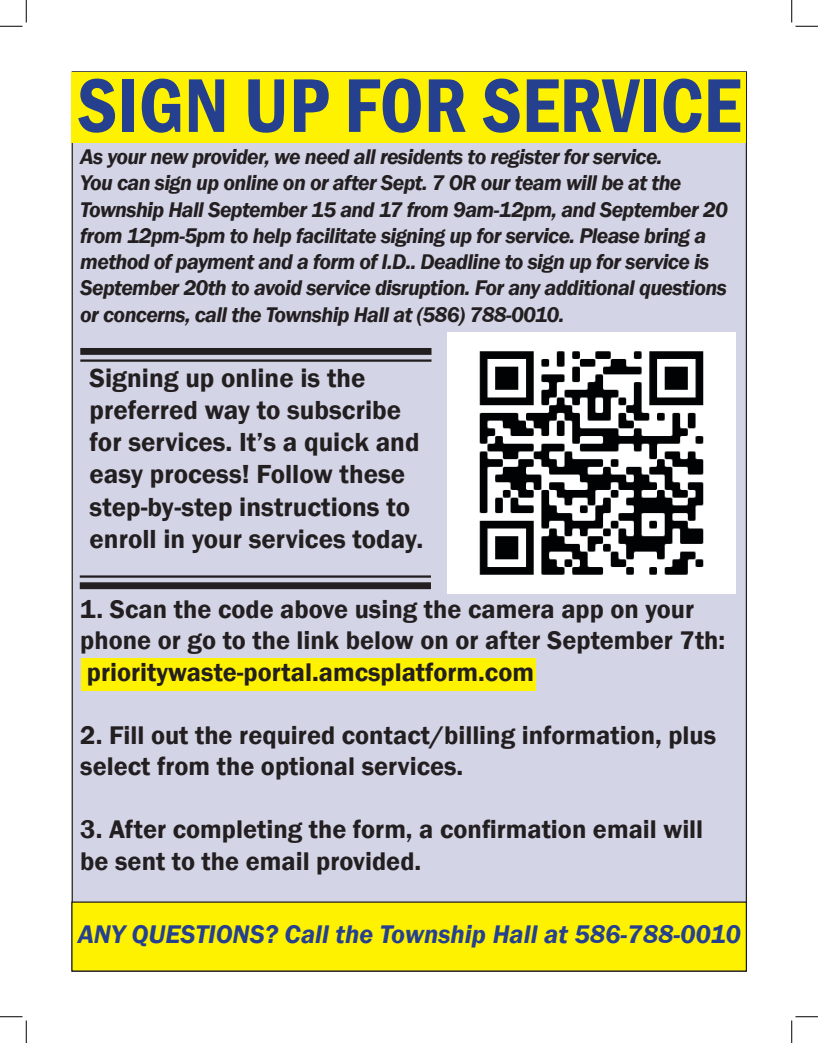
<style>
.page{position:relative;width:818px;height:1043px;background:#fff}
.page>*{position:absolute;margin:0;border:0;box-sizing:border-box;transform-origin:0 0}
.t1{font:600 condensed 78.75px "Franklin Gothic";color:#25408f}
.t2{font:600 26.88px/32.2px "Franklin Gothic";color:#231f20}
.t3{font:600 26.25px/31.5px "Franklin Gothic";color:#231f20}
.t4{font:italic 600 26.25px "Franklin Gothic";color:#25408f}
.t5{font:italic 600 21.88px/26.2px "Franklin Gothic";letter-spacing:-.03em;color:#231f20}
</style>
<div class="page">
<div style="left:72px;top:72px;width:674px;height:899px;background:#d4d4e7"></div>
<div style="left:72px;top:72px;width:674px;height:70px;background:#fff200"></div>
<div style="left:81px;top:658px;width:454px;height:33px;background:#fff200"></div>
<img style="left:447px;top:332px;width:288px;height:261px">
<div style="left:72px;top:902px;width:674px;height:69px;background:#fff200"></div>
<div style="left:71px;top:901px;width:676px;height:70px;border:1px solid #231f20"></div>
<div style="left:80px;top:348px;width:351px;height:7px;background:#231f20"></div>
<hr style="left:80px;top:359px;width:351px;height:3px;background:#231f20">
<div style="left:80px;top:582px;width:351px;height:7px;background:#231f20"></div>
<hr style="left:80px;top:575px;width:351px;height:2px;background:#231f20">
<svg style="left:0;top:0;width:27px;height:27px"></svg>
<svg style="left:0;top:1016px;width:27px;height:26px"></svg>
<svg style="left:791px;top:0;width:27px;height:27px"></svg>
<svg style="left:791px;top:1016px;width:27px;height:26px"></svg>
<h1 class="t1" style="left:77px;top:53px;width:665px">SIGN UP FOR SERVICE</h1>
<p class="t5" style="left:80px;top:143px;width:649px">As your new provider, we need all residents to register for service.<br>You can sign up online on or after Sept. 7 OR our team will be at the Township Hall September 15 and 17 from 9am-12pm, and September 20 from 12pm-5pm to help facilitate signing up for service. Please bring a method of payment and a form of I.D.. Deadline to sign up for service is September 20th to avoid service disruption. For any additional questions or concerns, call the Township Hall at (586) 788-0010.</p>
<p class="t2" style="left:89px;top:362px;width:335px">Signing up online is the preferred way to subscribe for services. It’s a quick and easy process! Follow these step-by-step instructions to enroll in your services today.</p>
<p class="t3" style="left:80px;top:593px;width:646px">1. Scan the code above using the camera app on your phone or go to the link below on or after September 7th: prioritywaste-portal.amcsplatform.com</p>
<p class="t3" style="left:80px;top:719px;width:637px">2. Fill out the required contact/billing information, plus select from the optional services.</p>
<p class="t3" style="left:80px;top:814px;width:624px">3. After completing the form, a confirmation email will be sent to the email provided.</p>
<p class="t4" style="left:78px;top:917px;width:664px">ANY QUESTIONS? Call the Township Hall at 586-788-0010</p>
</div>
